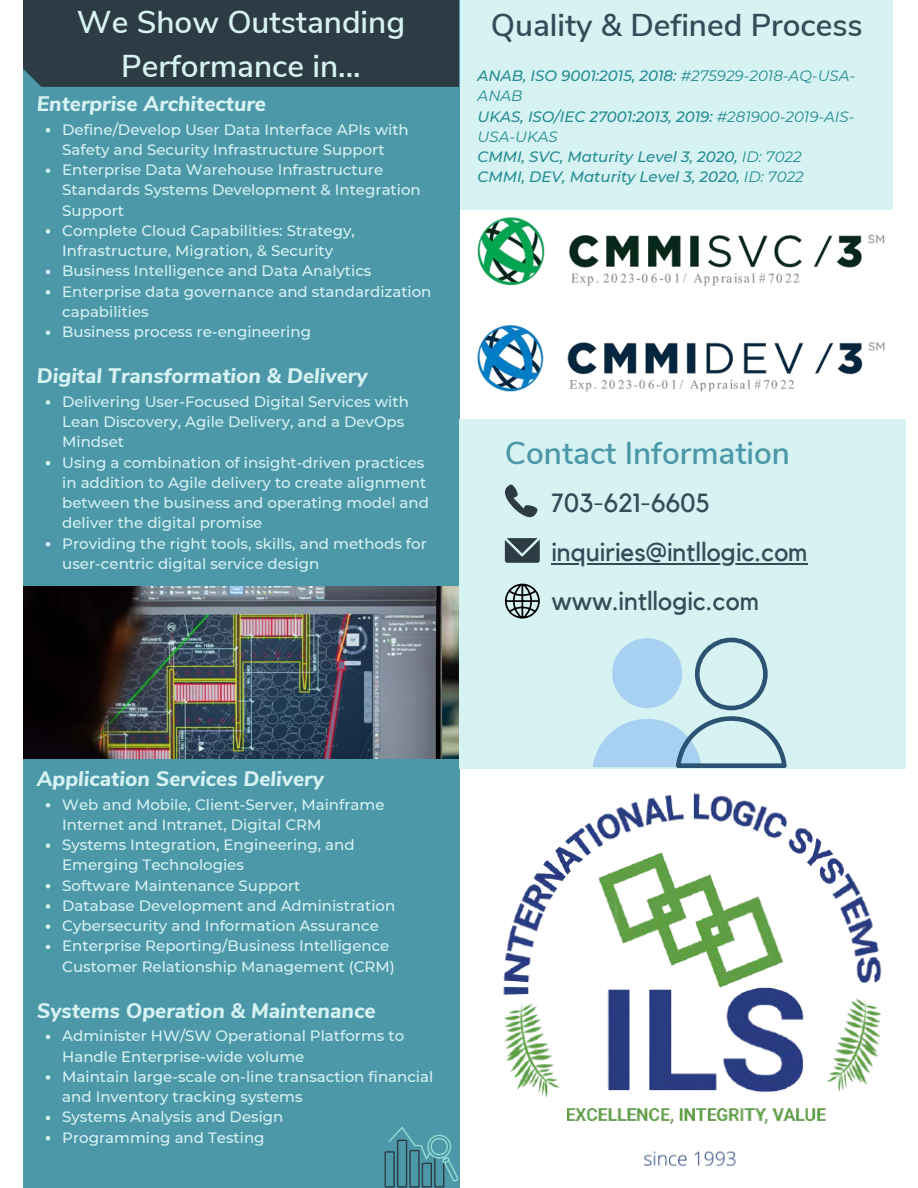
<style>
.page{position:relative;width:918px;height:1188px;background:#fff}
.page>*{position:absolute;margin:0;border:0;box-sizing:border-box;transform-origin:0 0}
.t1{font:600 31.5px/43.8px "Nunito Sans";color:#d6f2f2;text-align:center}
.t2{font:600 31.5px "Nunito Sans";color:#354b58}
.t3{font:600 31.5px "Nunito Sans";color:#4c98a8}
.t4{font:26.25px "Kollektif";color:#354b58}
.t5{font:italic 800 21px "Nunito Sans";color:#d6f2f2}
.t6{font:500 15px/20.2px "Montserrat";color:#d6f2f2}
.t7{font:italic 500 15px/20.2px "Montserrat";color:#258c93}
.t8{font:italic 15px/20.2px "Montserrat";color:#258c93}
.s1{font-weight:500}
.s2{font-weight:400}
</style>
<div class="page">
<div style="left:459px;top:0;width:433px;height:210px;background:#d6f2f2"></div>
<div style="left:23px;top:0;width:437px;height:1188px;background:#4c98a8"></div>
<svg style="left:46px;top:128px;width:4px;height:4px"></svg>
<svg style="left:46px;top:168px;width:4px;height:5px"></svg>
<svg style="left:46px;top:229px;width:4px;height:5px"></svg>
<svg style="left:46px;top:270px;width:4px;height:4px"></svg>
<svg style="left:46px;top:290px;width:4px;height:4px"></svg>
<svg style="left:46px;top:330px;width:4px;height:5px"></svg>
<svg style="left:46px;top:400px;width:4px;height:5px"></svg>
<svg style="left:46px;top:461px;width:4px;height:4px"></svg>
<svg style="left:46px;top:542px;width:4px;height:4px"></svg>
<svg style="left:46px;top:803px;width:4px;height:4px"></svg>
<svg style="left:46px;top:843px;width:4px;height:5px"></svg>
<svg style="left:46px;top:884px;width:4px;height:4px"></svg>
<svg style="left:46px;top:904px;width:4px;height:5px"></svg>
<svg style="left:46px;top:924px;width:4px;height:5px"></svg>
<svg style="left:46px;top:945px;width:4px;height:4px"></svg>
<svg style="left:46px;top:1035px;width:4px;height:4px"></svg>
<svg style="left:46px;top:1075px;width:4px;height:5px"></svg>
<svg style="left:46px;top:1116px;width:4px;height:4px"></svg>
<svg style="left:46px;top:1136px;width:4px;height:4px"></svg>
<svg style="left:385px;top:1127px;width:57px;height:61px"></svg>
<img style="left:23px;top:586px;width:436px;height:172px">
<div style="left:459px;top:420px;width:446px;height:349px;background:#d6f2f2"></div>
<hr style="left:551px;top:563px;width:257px;height:2px;background:#354b58">
<svg style="left:505px;top:485px;width:33px;height:32px"></svg>
<svg style="left:505px;top:538px;width:35px;height:25px"></svg>
<svg style="left:505px;top:584px;width:35px;height:35px"></svg>
<img style="left:442px;top:737px;width:464px;height:451px">
<div style="left:23px;top:0;width:436px;height:87px;background:#2d3b44"></div>
<svg style="left:612px;top:638px;width:70px;height:70px"></svg>
<svg style="left:695px;top:638px;width:73px;height:72px"></svg>
<svg style="left:593px;top:716px;width:194px;height:52px"></svg>
<img style="left:477px;top:217px;width:408px;height:69px">
<img style="left:477px;top:325px;width:408px;height:67px">
<p class="t1" style="left:77px;top:1px;width:330px">We Show Outstanding<br>Performance in...</p>
<p class="t5" style="left:37px;top:90px;width:231px">Enterprise Architecture</p>
<p class="t6" style="left:62px;top:119px;width:348px">Define/Develop User Data Interface APIs with<br>Safety and Security Infrastructure Support</p>
<p class="t6" style="left:62px;top:160px;width:360px">Enterprise Data Warehouse Infrastructure<br>Standards Systems Development &amp; Integration<br>Support</p>
<p class="t6" style="left:62px;top:220px;width:294px">Complete Cloud Capabilities: Strategy,<br>Infrastructure, Migration, &amp; Security</p>
<p class="t6" style="left:62px;top:261px;width:311px">Business Intelligence and Data Analytics</p>
<p class="t6" style="left:62px;top:281px;width:371px">Enterprise data governance and standardization capabilities</p>
<p class="t6" style="left:62px;top:322px;width:250px">Business process re-engineering</p>
<p class="t5" style="left:37px;top:362px;width:332px">Digital Transformation &amp; Delivery</p>
<p class="t6" style="left:62px;top:391px;width:348px">Delivering User-Focused Digital Services with<br>Lean Discovery, Agile Delivery, and a DevOps<br>Mindset</p>
<p class="t6" style="left:62px;top:452px;width:368px">Using a combination of insight-driven practices in addition to Agile delivery to create alignment between the business and operating model and deliver the digital promise</p>
<p class="t6" style="left:62px;top:533px;width:366px">Providing the right tools, skills, and methods for user-centric digital service design</p>
<p class="t2" style="left:491px;top:5px;width:373px">Quality &amp; Defined Process</p>
<p class="t8" style="left:478px;top:66px;width:379px"><span class="s1">ANAB, ISO 9001:2015, 2018:</span> #275929-2018-AQ-USA-<br>ANAB</p>
<p class="t7" style="left:478px;top:106px;width:378px">UKAS, ISO/IEC 27001:2013, 2019: <span class="s2">#281900-2019-AIS-<br>USA-UKAS</span></p>
<p class="t7" style="left:478px;top:147px;width:326px">CMMI, SVC, Maturity Level 3, 2020, <span class="s2">ID: 7022</span></p>
<p class="t7" style="left:478px;top:167px;width:328px">CMMI, DEV, Maturity Level 3, 2020, <span class="s2">ID: 7022</span></p>
<p class="t3" style="left:505px;top:432px;width:287px">Contact Information</p>
<p class="t4" style="left:551px;top:491px;width:160px">703-621-6605</p>
<p class="t4" style="left:551px;top:540px;width:258px">inquiries@intllogic.com</p>
<p class="t4" style="left:551px;top:589px;width:209px">www.intllogic.com</p>
<p class="t5" style="left:37px;top:765px;width:289px">Application Services Delivery</p>
<p class="t6" style="left:62px;top:794px;width:324px">Web and Mobile, Client-Server, Mainframe<br>Internet and Intranet, Digital CRM</p>
<p class="t6" style="left:62px;top:835px;width:294px">Systems Integration, Engineering, and<br>Emerging Technologies</p>
<p class="t6" style="left:62px;top:875px;width:240px">Software Maintenance Support</p>
<p class="t6" style="left:62px;top:895px;width:335px">Database Development and Administration</p>
<p class="t6" style="left:62px;top:916px;width:318px">Cybersecurity and Information Assurance</p>
<p class="t6" style="left:62px;top:936px;width:334px">Enterprise Reporting/Business Intelligence<br>Customer Relationship Management (CRM)</p>
<p class="t5" style="left:37px;top:997px;width:340px">Systems Operation &amp; Maintenance</p>
<p class="t6" style="left:62px;top:1026px;width:344px">Administer HW/SW Operational Platforms to<br>Handle Enterprise-wide volume</p>
<p class="t6" style="left:62px;top:1066px;width:373px">Maintain large-scale on-line transaction financial and Inventory tracking systems</p>
<p class="t6" style="left:62px;top:1107px;width:223px">Systems Analysis and Design</p>
<p class="t6" style="left:62px;top:1127px;width:204px">Programming and Testing</p>
</div>
